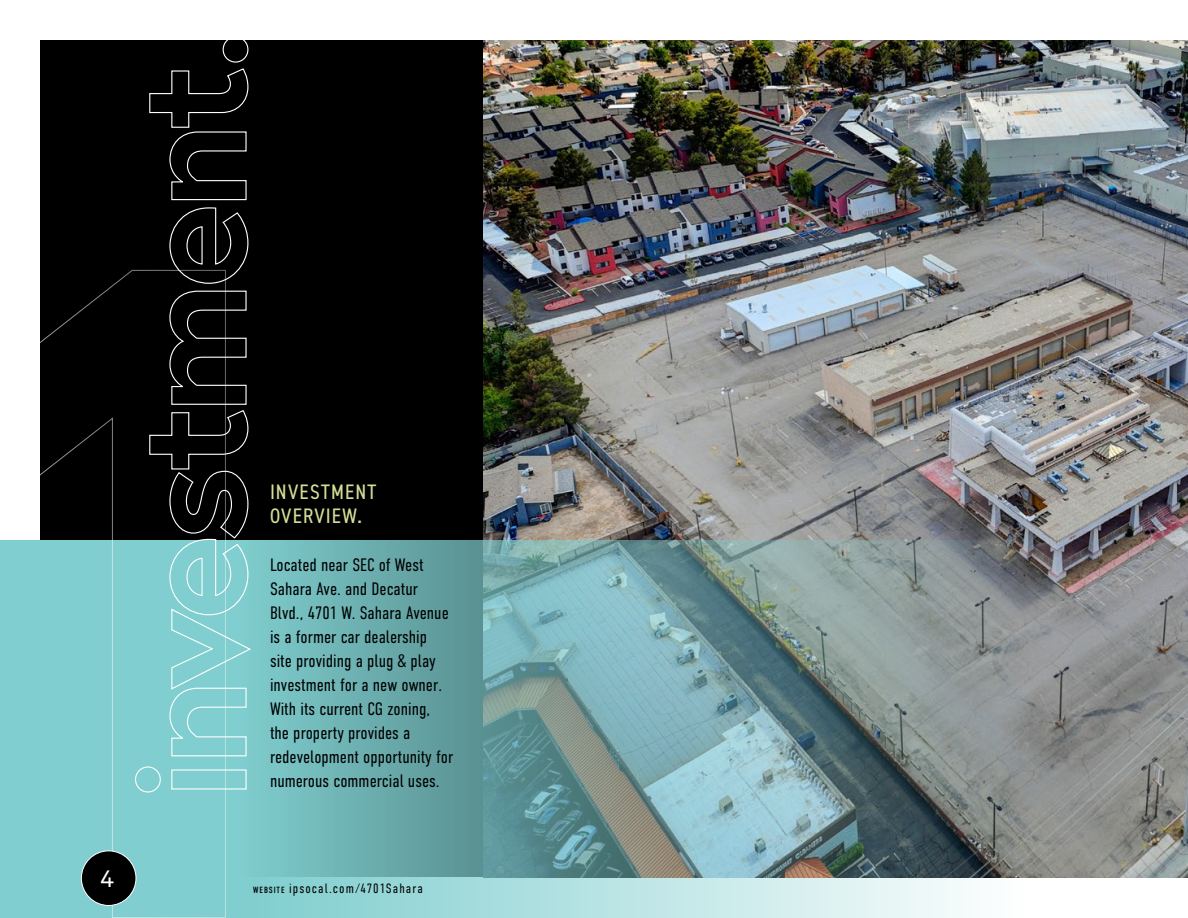
<style>
.page{position:relative;width:1188px;height:918px;background:#fff}
.page>*{position:absolute;margin:0;border:0;box-sizing:border-box;transform-origin:0 0}
.t1{font:27px "Calibre";color:#fff}
.t2{font:condensed 21px/24px "DIN2014";letter-spacing:.06em;color:#d6de96}
.t3{font:300 18px/24px "DIN Condensed";color:#000}
.t4{font:300 13.5px "DIN Condensed";letter-spacing:.075em;color:#000}
.s1{font-weight:400;font-size:9px}
</style>
<div class="page">
<img style="left:483px;top:40px;width:705px;height:838px">
<div style="left:40px;top:40px;width:443px;height:838px;background:#000"></div>
<svg style="left:226px;top:540px;width:813px;height:378px;background:#7da5a7"></svg>
<svg style="left:134px;top:40px;width:118px;height:753px"></svg>
<svg style="left:0;top:270px;width:226px;height:648px"></svg>
<div style="left:81px;top:851px;width:55px;height:54px;background:#000;border-radius:50%"></div>
<div style="left:81px;top:851px;width:55px;height:55px;border:1px solid #fff;border-radius:50%"></div>
<h1 class="t1" style="left:100px;top:863px;width:15px">4</h1>
<p class="t2" style="left:270px;top:479px;width:108px">INVESTMENT<br>OVERVIEW.</p>
<p class="t3" style="left:270px;top:553px;width:185px">Located near SEC of West<br>Sahara Ave. and Decatur<br>Blvd., 4701 W. Sahara Avenue is a former car dealership site providing a plug &amp; play investment for a new owner.<br>With its current CG zoning, the property provides a redevelopment opportunity for numerous commercial uses.</p>
<p class="t4" style="left:253px;top:881px;width:171px"><span class="s1">WEBSITE</span> ipsocal.com/4701Sahara</p>
</div>
